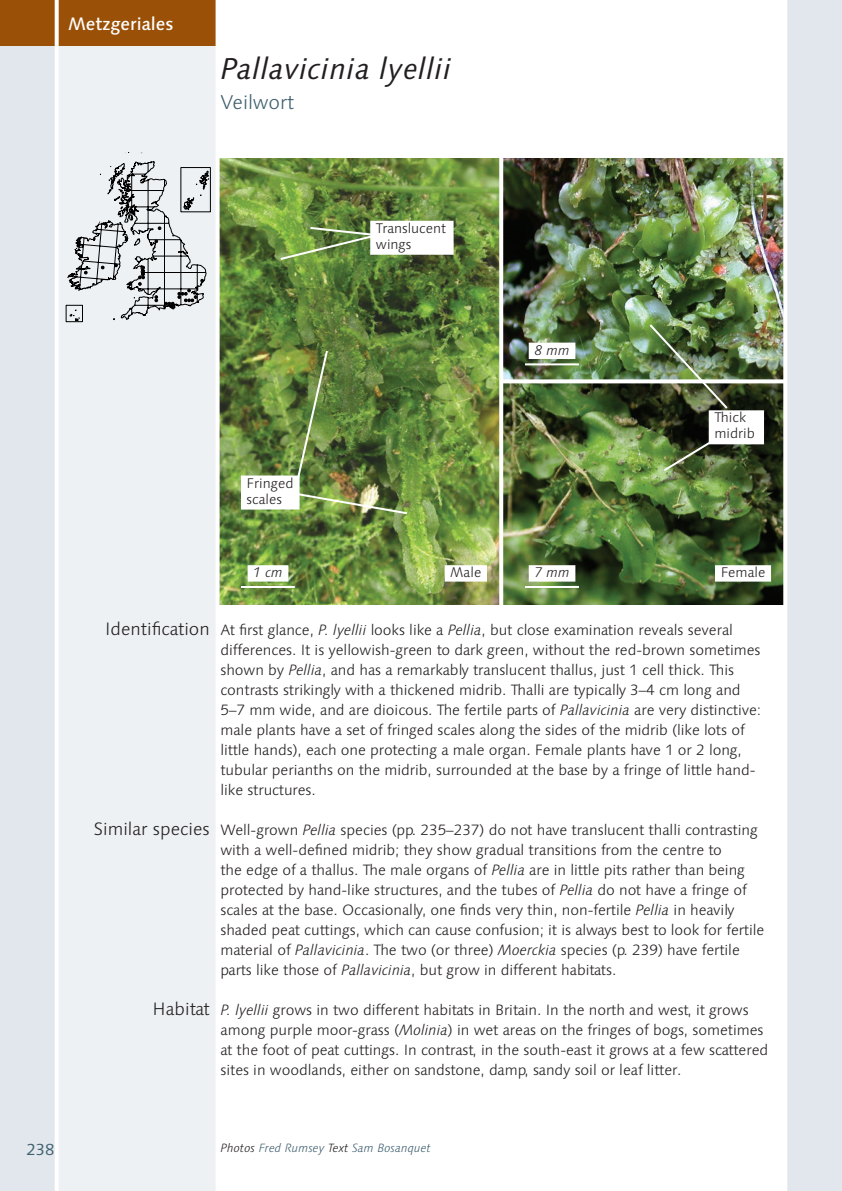
<style>
.page{position:relative;width:842px;height:1191px;background:#fff}
.page>*{position:absolute;margin:0;border:0;box-sizing:border-box;transform-origin:0 0}
.t1{font:italic 30px "Linotype Syntax";letter-spacing:.01em;color:#231f20}
.t2{font:300 20px "Linotype Syntax";color:#3f5f6e}
.t3{font:300 18px "Linotype Syntax";color:#231f20}
.t4{font:500 18px "Linotype Syntax";color:#fff}
.t5{font:16px "Linotype Syntax";color:#3f5f6e}
.t6{font:300 15px/20px "Linotype Syntax";letter-spacing:-.005em;color:#231f20}
.t7{font:300 14px/16px "Linotype Syntax";color:#231f20}
.t8{font:italic 300 14px "Linotype Syntax";color:#231f20}
.t9{font:italic 300 12px "Linotype Syntax";color:#3f5f6e}
.s1{font-style:italic}
.s2{color:#231f20}
</style>
<div class="page">
<img style="left:220px;top:159px;width:563px;height:445px">
<hr style="left:525px;top:586px;width:54px;height:2px;background:#fff">
<div style="left:529px;top:565px;width:46px;height:16px;background:#fff"></div>
<hr style="left:525px;top:363px;width:54px;height:2px;background:#fff">
<div style="left:529px;top:342px;width:46px;height:17px;background:#fff"></div>
<hr style="left:241px;top:586px;width:54px;height:2px;background:#fff">
<div style="left:248px;top:565px;width:40px;height:16px;background:#fff"></div>
<div style="left:370px;top:221px;width:84px;height:34px;background:#fff"></div>
<div style="left:709px;top:410px;width:55px;height:34px;background:#fff"></div>
<div style="left:241px;top:475px;width:59px;height:34px;background:#fff"></div>
<svg style="left:295px;top:349px;width:34px;height:135px;background:#6e8748"></svg>
<svg style="left:662px;top:438px;width:53px;height:35px;background:#53643d"></svg>
<img style="left:647px;top:322px;width:83px;height:89px">
<div style="left:715px;top:565px;width:56px;height:16px;background:#fff"></div>
<div style="left:445px;top:565px;width:42px;height:16px;background:#fff"></div>
<svg style="left:499px;top:158px;width:4px;height:447px"></svg>
<svg style="left:501px;top:379px;width:282px;height:4px"></svg>
<img style="left:293px;top:491px;width:116px;height:24px">
<svg style="left:278px;top:226px;width:98px;height:35px;background:#7c9e57"></svg>
<div style="left:0;top:0;width:218px;height:1191px;background:#edf1f4"></div>
<div style="left:0;top:0;width:57px;height:1191px;background:#e1e7ec"></div>
<svg style="left:66px;top:152px;width:144px;height:170px"></svg>
<div style="left:785px;top:0;width:57px;height:1191px;background:#e1e7ec"></div>
<div style="left:0;top:0;width:218px;height:45px;background:#9a5006"></div>
<hr style="left:55px;top:0;width:4px;height:1191px;background:#fff">
<hr style="left:216px;top:0;width:4px;height:1191px;background:#fff">
<hr style="left:783px;top:0;width:4px;height:1191px;background:#fff">
<p class="t4" style="left:68px;top:13px;width:107px">Metzgeriales</p>
<h1 class="t1" style="left:220px;top:51px;width:233px">Pallavicinia lyellii</h1>
<h2 class="t2" style="left:220px;top:90px;width:75px">Veilwort</h2>
<p class="t5" style="left:26px;top:1139px;width:30px">238</p>
<p class="t7" style="left:376px;top:220px;width:72px">Translucent wings</p>
<p class="t7" style="left:247px;top:475px;width:48px">Fringed scales</p>
<p class="t8" style="left:534px;top:342px;width:37px">8 mm</p>
<p class="t7" style="left:714px;top:410px;width:42px">Thick midrib</p>
<p class="t8" style="left:253px;top:564px;width:31px">1 cm</p>
<p class="t7" style="left:450px;top:564px;width:33px">Male</p>
<p class="t7" style="left:721px;top:564px;width:46px">Female</p>
<p class="t8" style="left:534px;top:564px;width:37px">7 mm</p>
<p class="t3" style="left:105px;top:618px;width:106px">Identification</p>
<p class="t3" style="left:94px;top:818px;width:117px">Similar species</p>
<p class="t3" style="left:153px;top:998px;width:59px">Habitat</p>
<p class="t6" style="left:220px;top:620px;width:542px">At first glance, <span class="s1">P. lyellii</span> looks like a <span class="s1">Pellia</span>, but close examination reveals several differences. It is yellowish-green to dark green, without the red-brown sometimes shown by <span class="s1">Pellia</span>, and has a remarkably translucent thallus, just 1 cell thick. This contrasts strikingly with a thickened midrib. Thalli are typically 3–4 cm long and 5–7 mm wide, and are dioicous. The fertile parts of <span class="s1">Pallavicinia</span> are very distinctive: male plants have a set of fringed scales along the sides of the midrib (like lots of little hands), each one protecting a male organ. Female plants have 1 or 2 long, tubular perianths on the midrib, surrounded at the base by a fringe of little hand&shy;like structures.</p>
<p class="t6" style="left:220px;top:820px;width:545px">Well-grown <span class="s1">Pellia</span> species (pp. 235–237) do not have translucent thalli contrasting with a well-defined midrib; they show gradual transitions from the centre to<br>the edge of a thallus. The male organs of <span class="s1">Pellia</span> are in little pits rather than being protected by hand-like structures, and the tubes of <span class="s1">Pellia</span> do not have a fringe of scales at the base. Occasionally, one finds very thin, non-fertile <span class="s1">Pellia</span> in heavily shaded peat cuttings, which can cause confusion; it is always best to look for fertile material of <span class="s1">Pallavicinia</span>. The two (or three) <span class="s1">Moerckia</span> species (p. 239) have fertile parts like those of <span class="s1">Pallavicinia</span>, but grow in different habitats.</p>
<p class="t6" style="left:220px;top:1000px;width:549px"><span class="s1">P. lyellii</span> grows in two different habitats in Britain. In the north and west, it grows among purple moor-grass (<span class="s1">Molinia</span>) in wet areas on the fringes of bogs, sometimes at the foot of peat cuttings. In contrast, in the south-east it grows at a few scattered sites in woodlands, either on sandstone, damp, sandy soil or leaf litter.</p>
<p class="t9" style="left:220px;top:1140px;width:212px"><span class="s2">Photos</span> Fred Rumsey <span class="s2">Text</span> Sam Bosanquet</p>
</div>
